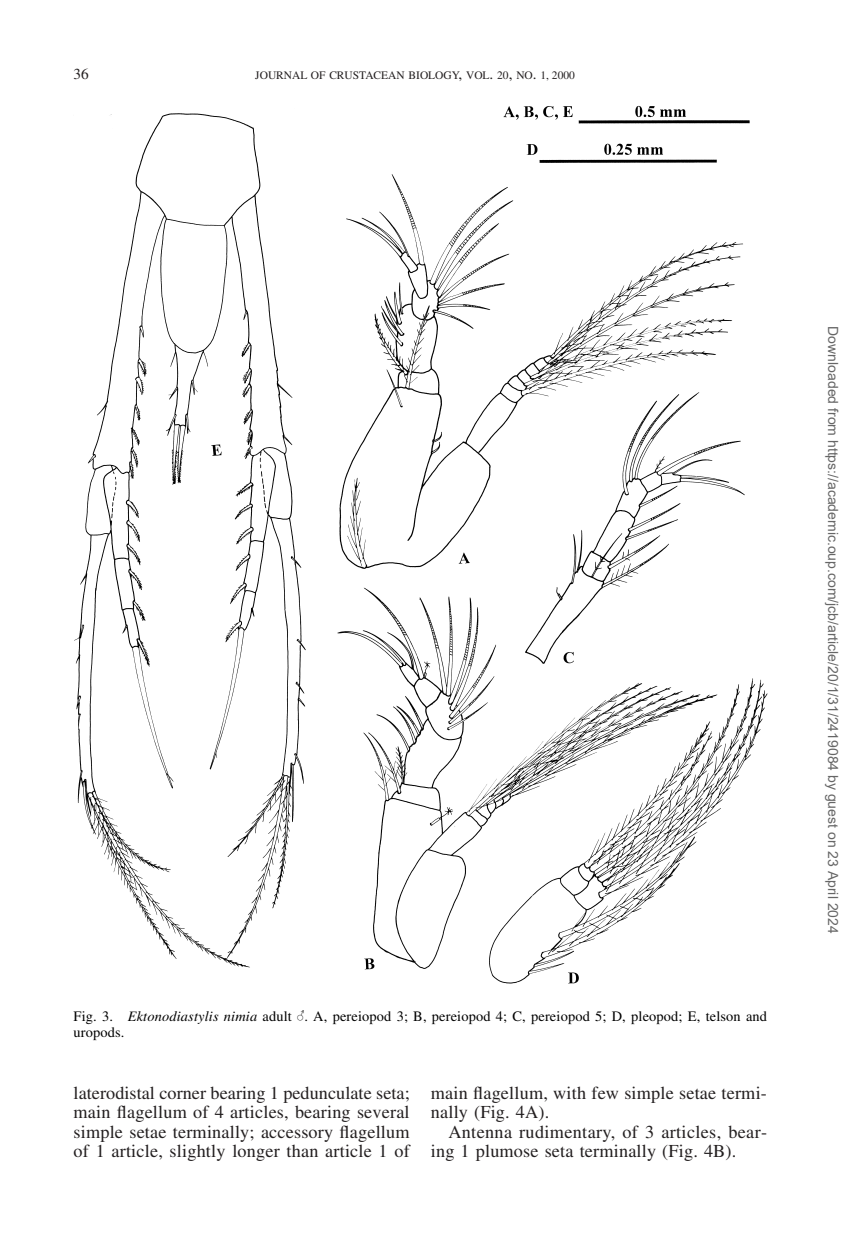
<style>
.page{position:relative;width:867px;height:1260px;background:#fff}
.page>*{position:absolute;margin:0;border:0;box-sizing:border-box;transform-origin:0 0}
.t1{font:18.2px/19.2px "Times";letter-spacing:.01em;color:#231f20}
.t2{font:15.22px "Times";color:#231f20}
.t3{font:14.35px/15.8px "Times";letter-spacing:.01em;color:#000}
.t4{font:14px "Arial";color:#666}
.t5{font:11.38px "Times";color:#231f20}
.s1{font-size:15.22px}
.s2{font-style:italic}
.s3{font-family:"Sex"}
</style>
<div class="page">
<img style="left:74px;top:105px;width:692px;height:879px">
<p class="t2" style="left:74px;top:68px;width:17px">36</p>
<p class="t5" style="left:255px;top:71px;width:321px">JOURNAL OF CRUSTACEAN BIOLOGY<span class="s1">,</span> VOL<span class="s1">.</span> 20<span class="s1">,</span> NO<span class="s1">.</span> 1, 2000</p>
<p class="t3" style="left:73px;top:1010px;width:694px">Fig. 3. <span class="s2">Ektonodiastylis nimia</span> adult <span class="s3">m</span>. A, pereiopod 3; B, pereiopod 4; C, pereiopod 5; D, pleopod; E, telson and uropods.</p>
<p class="t1" style="left:74px;top:1085px;width:337px;text-align:justify">laterodistal corner bearing 1 pedunculate seta; main flagellum of 4 articles, bearing several simple setae terminally; accessory flagellum of 1 article, slightly longer than article 1 of</p>
<p class="t1" style="left:431px;top:1085px;width:337px">main flagellum, with few simple setae termi&shy;nally (Fig. 4A).</p>
<p class="t1" style="left:431px;top:1124px;width:338px;text-indent:17px">Antenna rudimentary, of 3 articles, bear&shy;ing 1 plumose seta terminally (Fig. 4B).</p>
<p class="t4" style="left:838px;top:326px;width:609px;rotate:90deg">Downloaded from https://academic.oup.com/jcb/article/20/1/31/2419084 by guest on 23 April 2024</p>
</div>
